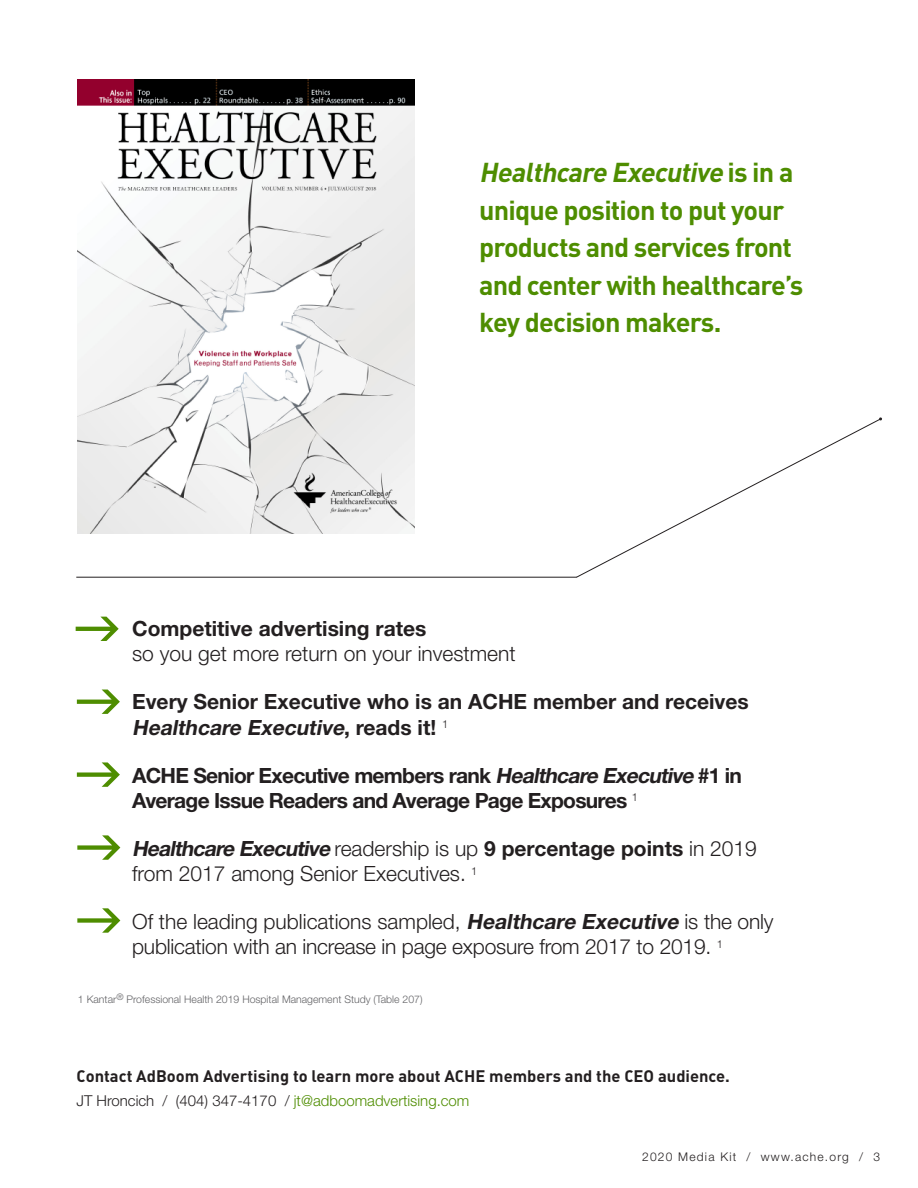
<style>
.page{position:relative;width:918px;height:1188px;background:#fff}
.page>*{position:absolute;margin:0;border:0;box-sizing:border-box;transform-origin:0 0}
.t1{font:700 27px/37.5px "DIN";letter-spacing:-.03em;color:#4e8d00}
.t2{font:300 21px/25.2px "Helvetica Neue LT Std";color:#231f20}
.t3{font:700 21px/25.2px "Helvetica Neue LT Std";color:#231f20}
.t4{font:700 21px/25.2px "Helvetica Neue LT Std";letter-spacing:-.02em;color:#231f20}
.t5{font:700 16.5px "DIN";color:#231f20}
.t6{font:300 15px "Helvetica Neue LT Std";color:#231f20}
.t7{font:300 12px "Helvetica Neue LT Std";letter-spacing:.1em;color:#231f20}
.t8{font:300 10.5px "Helvetica Neue LT Std";color:#636366}
.s1{font-style:italic}
.s2{font-weight:700;font-style:italic}
.s3{font-weight:700}
.s4{color:#4e8d00}
</style>
<div class="page">
<hr style="left:76px;top:577px;width:501px;height:1px;background:#231f20">
<svg style="left:575px;top:419px;width:304px;height:159px"></svg>
<svg style="left:879px;top:417px;width:3px;height:4px"></svg>
<img style="left:78px;top:79px;width:336px;height:454px">
<p class="t1" style="left:479px;top:153px;width:326px"><span class="s1">Healthcare Executive</span> i s i n a unique position to put your products and services front and center with healthcare’s key decision makers.</p>
<p class="t3" style="left:132px;top:616px;width:296px">Competitive advertising rates</p>
<p class="t2" style="left:132px;top:641px;width:385px">so you get more return on your investment</p>
<p class="t3" style="left:132px;top:689px;width:618px">Every Senior Executive who is an ACHE member and receives<br><span class="s1">Healthcare Executive</span>, r e a d s i t ! <sup>1</sup></p>
<p class="t4" style="left:132px;top:762px;width:612px">ACHE Senior Executive members rank <span class="s1">Healthcare Executive</span> #1 in<br>Average Issue Readers and Average Page Exposures <sup>1</sup></p>
<p class="t2" style="left:132px;top:835px;width:626px"><span class="s2">Healthcare Executive</span>readership is up <span class="s3">9 percentage points</span> in 2019 from 2017 among Senior Executives. <sup>1</sup></p>
<p class="t2" style="left:132px;top:909px;width:643px">Of the leading publications sampled, <span class="s2">Healthcare Executive</span> is the only publication with an increase in page exposure from 2017 to 2019. <sup>1</sup></p>
<p class="t8" style="left:78px;top:993px;width:346px">1 Kantar<sup>®</sup> Professional Health 2019 Hospital Management Study (Table 207)</p>
<p class="t5" style="left:76px;top:1065px;width:655px">Contact AdBoom Advertising to learn more about ACHE members and the CEO audience.</p>
<p class="t6" style="left:76px;top:1091px;width:394px">JT Hroncich / (404) 347-4170 / <span class="s4">jt@adboomadvertising.com</span></p>
<p class="t7" style="left:642px;top:1149px;width:239px">2020 Media Kit / www.ache.org / 3</p>
</div>
